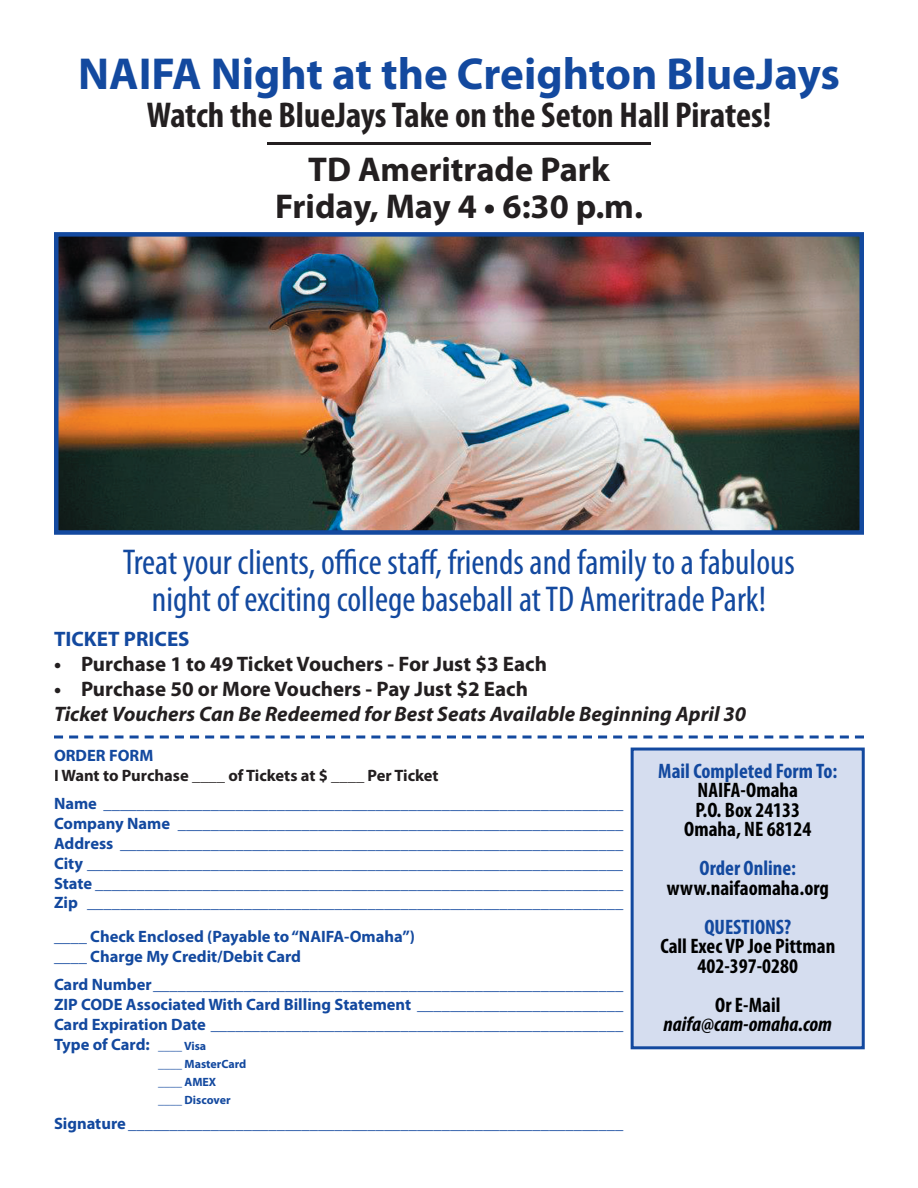
<style>
.page{position:relative;width:918px;height:1188px;background:#fff}
.page>*{position:absolute;margin:0;border:0;box-sizing:border-box;transform-origin:0 0}
.t1{font:700 45px "Myriad Pro";color:#13499f}
.t2{font:condensed 36px/37.5px "Myriad Pro";color:#13499f;text-align:center}
.t3{font:700 condensed 36px "Myriad Pro";color:#231f20}
.t4{font:700 34.5px/37.5px "Myriad Pro";color:#231f20;text-align:center}
.t5{font:700 condensed 21px/19.5px "Myriad Pro";color:#000;text-align:center}
.t6{font:700 21px "Myriad Pro";color:#231f20}
.t7{font:italic 700 21px "Myriad Pro";color:#231f20}
.t8{font:700 condensed 21px "Myriad Pro";color:#13499f}
.t9{font:italic 700 condensed 21px "Myriad Pro";color:#000}
.t10{font:700 21px "Myriad Pro";color:#13499f}
.t11{font:700 16.5px/19.8px "Myriad Pro";color:#13499f;text-align:justify}
.t12{font:700 16.5px "Myriad Pro";color:#231f20}
.t13{font:700 12px/18px "Myriad Pro";color:#13499f}
</style>
<div class="page">
<img style="left:54px;top:232px;width:810px;height:303px">
<hr style="left:267px;top:142px;width:384px;height:3px;background:#231f20">
<svg style="left:54px;top:735px;width:9px;height:3px"></svg>
<svg style="left:69px;top:735px;width:9px;height:3px"></svg>
<svg style="left:84px;top:735px;width:9px;height:3px"></svg>
<svg style="left:99px;top:735px;width:9px;height:3px"></svg>
<svg style="left:114px;top:735px;width:10px;height:3px"></svg>
<svg style="left:130px;top:735px;width:9px;height:3px"></svg>
<svg style="left:145px;top:735px;width:9px;height:3px"></svg>
<svg style="left:160px;top:735px;width:9px;height:3px"></svg>
<svg style="left:175px;top:735px;width:9px;height:3px"></svg>
<svg style="left:190px;top:735px;width:9px;height:3px"></svg>
<svg style="left:205px;top:735px;width:9px;height:3px"></svg>
<svg style="left:220px;top:735px;width:9px;height:3px"></svg>
<svg style="left:235px;top:735px;width:9px;height:3px"></svg>
<svg style="left:250px;top:735px;width:10px;height:3px"></svg>
<svg style="left:266px;top:735px;width:9px;height:3px"></svg>
<svg style="left:281px;top:735px;width:9px;height:3px"></svg>
<svg style="left:296px;top:735px;width:9px;height:3px"></svg>
<svg style="left:311px;top:735px;width:9px;height:3px"></svg>
<svg style="left:326px;top:735px;width:9px;height:3px"></svg>
<svg style="left:341px;top:735px;width:9px;height:3px"></svg>
<svg style="left:356px;top:735px;width:9px;height:3px"></svg>
<svg style="left:371px;top:735px;width:9px;height:3px"></svg>
<svg style="left:386px;top:735px;width:10px;height:3px"></svg>
<svg style="left:402px;top:735px;width:9px;height:3px"></svg>
<svg style="left:417px;top:735px;width:9px;height:3px"></svg>
<svg style="left:432px;top:735px;width:9px;height:3px"></svg>
<svg style="left:447px;top:735px;width:9px;height:3px"></svg>
<svg style="left:462px;top:735px;width:9px;height:3px"></svg>
<svg style="left:477px;top:735px;width:9px;height:3px"></svg>
<svg style="left:492px;top:735px;width:9px;height:3px"></svg>
<svg style="left:507px;top:735px;width:9px;height:3px"></svg>
<svg style="left:522px;top:735px;width:10px;height:3px"></svg>
<svg style="left:538px;top:735px;width:9px;height:3px"></svg>
<svg style="left:553px;top:735px;width:9px;height:3px"></svg>
<svg style="left:568px;top:735px;width:9px;height:3px"></svg>
<svg style="left:583px;top:735px;width:9px;height:3px"></svg>
<svg style="left:598px;top:735px;width:9px;height:3px"></svg>
<svg style="left:613px;top:735px;width:9px;height:3px"></svg>
<svg style="left:628px;top:735px;width:9px;height:3px"></svg>
<svg style="left:643px;top:735px;width:9px;height:3px"></svg>
<svg style="left:658px;top:735px;width:10px;height:3px"></svg>
<svg style="left:674px;top:735px;width:9px;height:3px"></svg>
<svg style="left:689px;top:735px;width:9px;height:3px"></svg>
<svg style="left:704px;top:735px;width:9px;height:3px"></svg>
<svg style="left:719px;top:735px;width:9px;height:3px"></svg>
<svg style="left:734px;top:735px;width:9px;height:3px"></svg>
<svg style="left:749px;top:735px;width:9px;height:3px"></svg>
<svg style="left:764px;top:735px;width:9px;height:3px"></svg>
<svg style="left:779px;top:735px;width:9px;height:3px"></svg>
<svg style="left:794px;top:735px;width:10px;height:3px"></svg>
<svg style="left:810px;top:735px;width:9px;height:3px"></svg>
<svg style="left:825px;top:735px;width:9px;height:3px"></svg>
<svg style="left:840px;top:735px;width:9px;height:3px"></svg>
<svg style="left:855px;top:735px;width:9px;height:3px"></svg>
<svg style="left:631px;top:748px;width:234px;height:301px;background:#c9d3ea"></svg>
<div style="left:699px;top:783px;width:98px;height:15px;background:#d5ddef"></div>
<div style="left:697px;top:803px;width:102px;height:14px;background:#d5ddef"></div>
<div style="left:685px;top:822px;width:126px;height:17px;background:#d5ddef"></div>
<div style="left:667px;top:880px;width:161px;height:19px;background:#d5ddef"></div>
<div style="left:661px;top:939px;width:173px;height:15px;background:#d5ddef"></div>
<div style="left:698px;top:959px;width:99px;height:14px;background:#d5ddef"></div>
<div style="left:716px;top:997px;width:64px;height:15px;background:#d5ddef"></div>
<div style="left:664px;top:1017px;width:168px;height:16px;background:#d5ddef"></div>
<h1 class="t1" style="left:78px;top:49px;width:763px">NAIFA Night at the Creighton BlueJays</h1>
<h2 class="t3" style="left:147px;top:95px;width:626px">Watch the BlueJays Take on the Seton Hall Pirates!</h2>
<h3 class="t4" style="left:275px;top:151px;width:369px">TD Ameritrade Park<br>Friday, May 4 • 6:30 p.m.</h3>
<h2 class="t2" style="left:123px;top:544px;width:674px">Treat your clients, office staff, friends and family to a fabulous night of exciting college baseball at TD Ameritrade Park!</h2>
<p class="t10" style="left:54px;top:627px;width:137px">TICKET PRICES</p>
<p class="t6" style="left:54px;top:652px;width:495px">• Purchase 1 to 49 Ticket Vouchers - For Just $3 Each</p>
<p class="t6" style="left:54px;top:677px;width:475px">• Purchase 50 or More Vouchers - Pay Just $2 Each</p>
<p class="t7" style="left:54px;top:703px;width:694px">Ticket Vouchers Can Be Redeemed for Best Seats Available Beginning April 30</p>
<p class="t11" style="left:54px;top:746px;width:101px">ORDER FORM</p>
<p class="t12" style="left:54px;top:766px;width:386px">I Want to Purchase ____ of Tickets at $ ____ Per Ticket</p>
<p class="t11" style="left:54px;top:794px;width:571px">Name _______________________________________________________________ Company Name ______________________________________________________ Address _____________________________________________________________ City _________________________________________________________________ State ________________________________________________________________ Zip _________________________________________________________________</p>
<p class="t11" style="left:54px;top:927px;width:363px">____ Check Enclosed (Payable to “NAIFA-Omaha”) ____ Charge My Credit/Debit Card</p>
<p class="t11" style="left:54px;top:975px;width:571px">Card Number _________________________________________________________ ZIP CODE Associated With Card Billing Statement _________________________ Card Expiration Date __________________________________________________ Type of Card:</p>
<p class="t13" style="left:158px;top:1037px;width:90px">____ Visa<br>____ MasterCard ____ AMEX<br>____ Discover</p>
<p class="t11" style="left:54px;top:1114px;width:571px">Signature ____________________________________________________________</p>
<p class="t8" style="left:658px;top:759px;width:181px">Mail Completed Form To:</p>
<p class="t5" style="left:684px;top:781px;width:129px">NAIFA-Omaha<br>P.O. Box 24133<br>Omaha, NE 68124</p>
<p class="t8" style="left:700px;top:857px;width:98px">Order Online:</p>
<p class="t5" style="left:667px;top:878px;width:164px">www.naifaomaha.org</p>
<p class="t8" style="left:704px;top:915px;width:88px">QUESTIONS?</p>
<p class="t5" style="left:660px;top:937px;width:176px">Call Exec VP Joe Pittman<br>402-397-0280</p>
<p class="t5" style="left:715px;top:995px;width:67px">Or E-Mail</p>
<p class="t9" style="left:664px;top:1013px;width:170px">naifa@cam-omaha.com</p>
</div>
